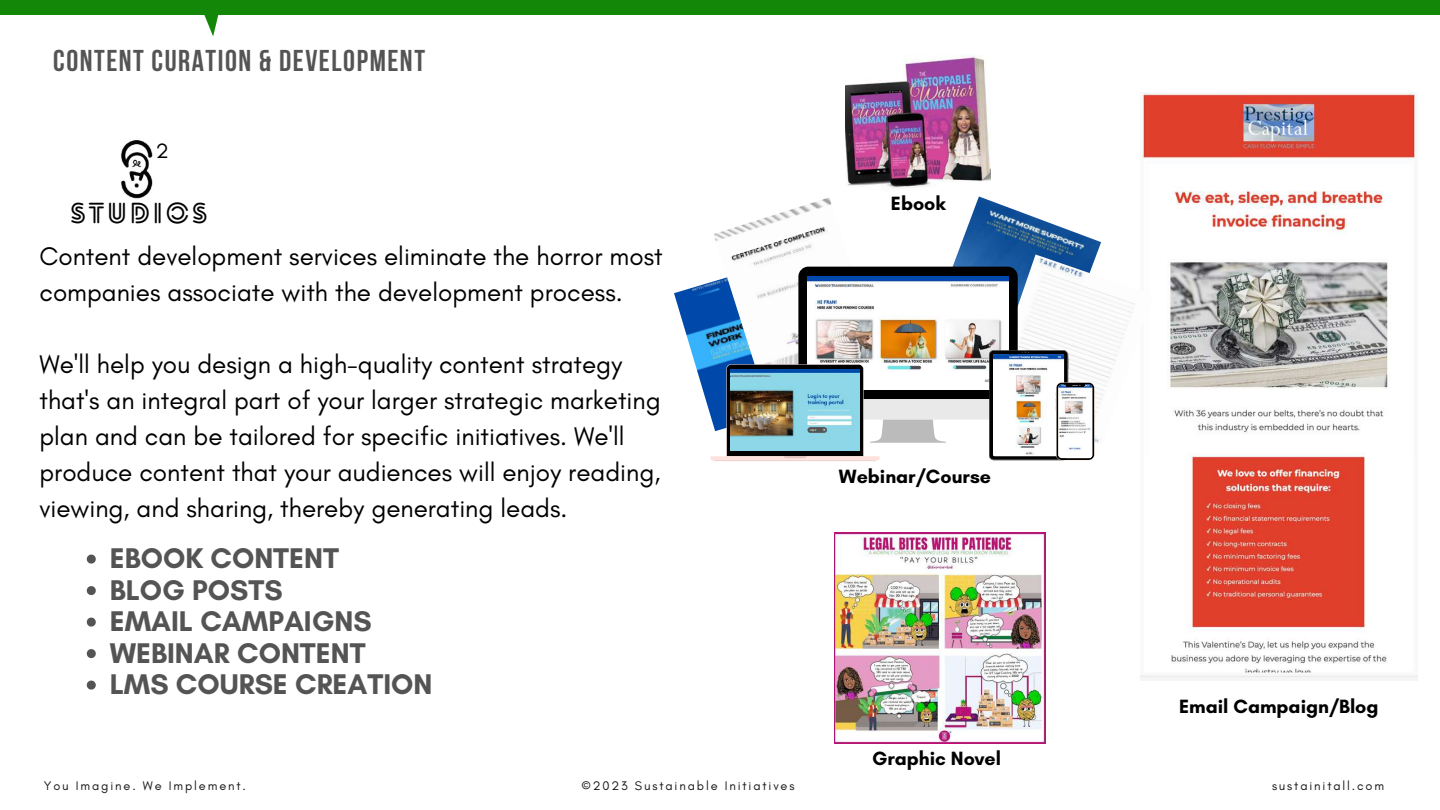
<style>
.page{position:relative;width:1440px;height:810px;background:#fff}
.page>*{position:absolute;margin:0;border:0;box-sizing:border-box;transform-origin:0 0}
.t1{font:700 30px "Bebas Neue";letter-spacing:.05em;color:#545454}
.t2{font:700 29px/31.5px "Glacial Indifference";color:#545454}
.t3{font:700 27.9px "Lovelo Line";letter-spacing:.09em;color:#000}
.t4{font:26px/36px "Glacial Indifference";color:#000}
.t5{font:21.2px "Glacial Indifference";color:#000}
.t6{font:700 19.6px "Glacial Indifference";color:#000}
.t7{font:12.7px "Glacial Indifference";letter-spacing:.145em;color:#18181b}
</style>
<div class="page">
<div style="left:0;top:0;width:1440px;height:15px;background:#138808"></div>
<svg style="left:204px;top:15px;width:15px;height:21px"></svg>
<img style="left:121px;top:140px;width:32px;height:59px">
<img style="left:846px;top:55px;width:145px;height:133px">
<img style="left:834px;top:532px;width:212px;height:212px">
<img style="left:1140px;top:93px;width:278px;height:585px">
<img style="left:674px;top:282px;width:36px;height:132px">
<img style="left:714px;top:197px;width:160px;height:70px">
<img style="left:924px;top:196px;width:177px;height:71px">
<img style="left:984px;top:254px;width:169px;height:191px">
<img style="left:710px;top:267px;width:386px;height:194px">
<svg style="left:87px;top:555px;width:9px;height:9px"></svg>
<svg style="left:87px;top:586px;width:9px;height:9px"></svg>
<svg style="left:87px;top:618px;width:9px;height:9px"></svg>
<svg style="left:87px;top:649px;width:9px;height:9px"></svg>
<svg style="left:87px;top:681px;width:9px;height:9px"></svg>
<p class="t1" style="left:53px;top:48px;width:373px">CONTENT CURATION &amp; DEVELOPMENT</p>
<p class="t5" style="left:156px;top:138px;width:15px">2</p>
<p class="t3" style="left:70px;top:202px;width:139px">STUDIOS</p>
<p class="t4" style="left:39px;top:238px;width:625px">Content development services eliminate the horror most companies associate with the development process.</p>
<p class="t4" style="left:39px;top:346px;width:623px">We'll help you design a high-quality content strategy that's an integral part of your larger strategic marketing plan and can be tailored for specific initiatives. We'll produce content that your audiences will enjoy reading, viewing, and sharing, thereby generating leads.</p>
<p class="t2" style="left:110px;top:542px;width:324px">EBOOK CONTENT<br>BLOG POSTS<br>EMAIL CAMPAIGNS<br>WEBINAR CONTENT<br>LMS COURSE CREATION</p>
<p class="t6" style="left:891px;top:191px;width:56px">Ebook</p>
<p class="t6" style="left:839px;top:465px;width:154px">Webinar/Course</p>
<p class="t6" style="left:872px;top:747px;width:131px">Graphic Novel</p>
<p class="t6" style="left:1179px;top:694px;width:201px">Email Campaign/Blog</p>
<p class="t7" style="left:44px;top:778px;width:204px">You Imagine. We Implement.</p>
<p class="t7" style="left:581px;top:778px;width:215px">©2023 Sustainable Initiatives</p>
<p class="t7" style="left:1272px;top:778px;width:114px">sustainitall.com</p>
</div>
